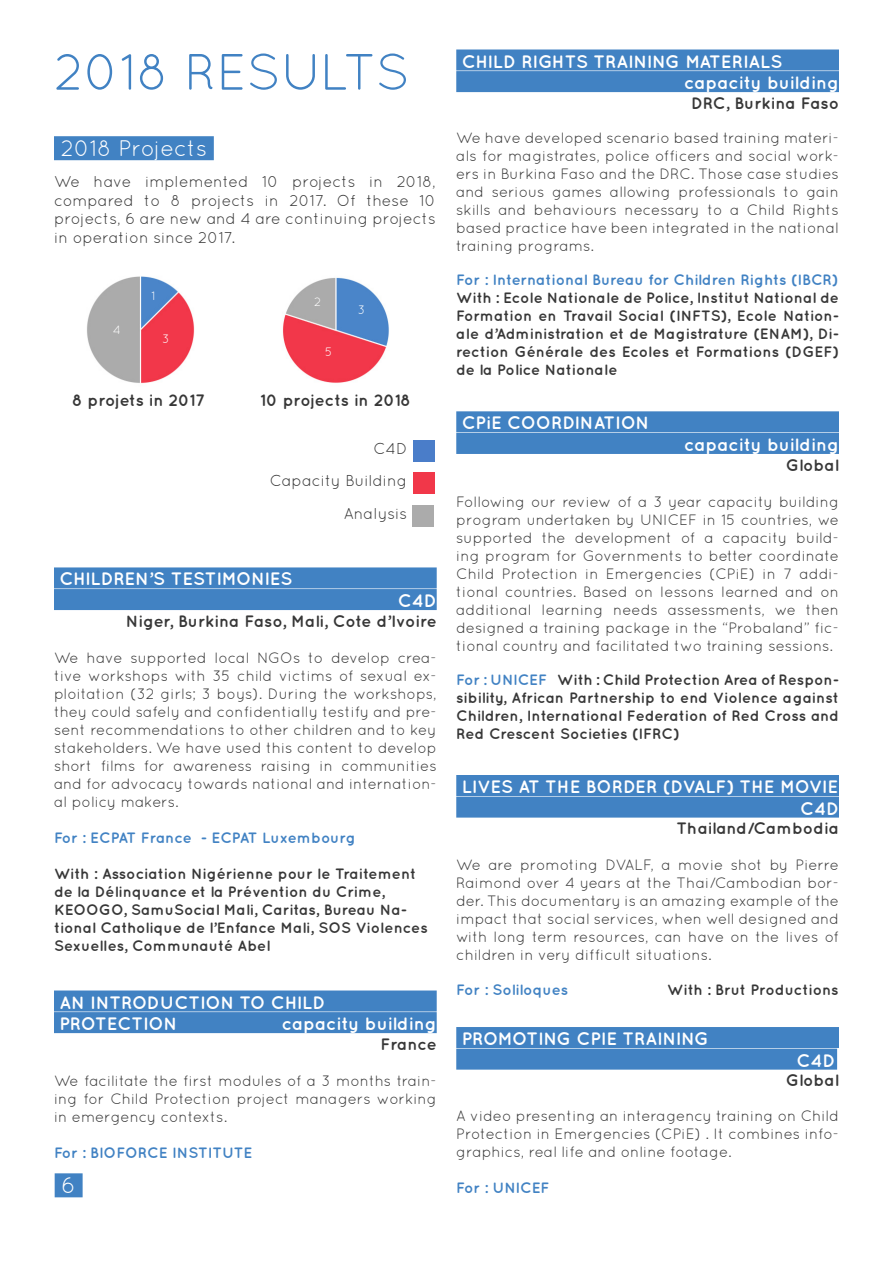
<style>
.page{position:relative;width:893px;height:1263px;background:#fff}
.page>*{position:absolute;margin:0;border:0;box-sizing:border-box;transform-origin:0 0}
.t1{font:51px "Quicksand";color:#4182c3}
.t2{font:22.5px "Quicksand";color:#fff}
.t3{font:700 18px/21.6px "Quicksand";color:#fff}
.t4{font:700 16.5px "Quicksand";color:#373737}
.t5{font:15.75px/18.9px "Quicksand";color:#373737;text-align:justify}
.t6{font:15px/18px "Quicksand";color:#373737;text-align:justify}
.t7{font:700 15px/18px "Quicksand";color:#373737;text-align:justify}
.t8{font:700 15px "Quicksand";color:#4182c3}
.t9{font:12.15px "Quicksand";color:#fff}
.s1{color:#4182c3}
</style>
<div class="page">
<div style="left:55px;top:1173px;width:28px;height:24px;background:#4182c3"></div>
<div style="left:54px;top:136px;width:160px;height:24px;background:#4182c3"></div>
<div style="left:54px;top:567px;width:383px;height:21px;background:#4182c3"></div>
<div style="left:54px;top:589px;width:383px;height:21px;background:#4182c3"></div>
<div style="left:54px;top:990px;width:383px;height:21px;background:#4182c3"></div>
<div style="left:54px;top:1012px;width:383px;height:21px;background:#4182c3"></div>
<div style="left:456px;top:50px;width:383px;height:21px;background:#4182c3"></div>
<div style="left:456px;top:71px;width:383px;height:21px;background:#4182c3"></div>
<div style="left:456px;top:411px;width:383px;height:21px;background:#4182c3"></div>
<div style="left:456px;top:433px;width:383px;height:21px;background:#4182c3"></div>
<div style="left:456px;top:775px;width:383px;height:21px;background:#4182c3"></div>
<div style="left:456px;top:797px;width:383px;height:21px;background:#4182c3"></div>
<div style="left:456px;top:1027px;width:383px;height:21px;background:#4182c3"></div>
<div style="left:456px;top:1049px;width:381px;height:21px;background:#4182c3"></div>
<img style="left:87px;top:276px;width:108px;height:108px">
<img style="left:283px;top:277px;width:106px;height:106px">
<div style="left:413px;top:473px;width:22px;height:21px;background:#f13749"></div>
<div style="left:413px;top:440px;width:22px;height:21px;background:#4a7dc9"></div>
<div style="left:412px;top:505px;width:22px;height:22px;background:#ababab"></div>
<p class="t1" style="left:54px;top:43px;width:357px">2018 RESULTS</p>
<p class="t2" style="left:61px;top:135px;width:148px">2018 Projects</p>
<p class="t5" style="left:54px;top:171px;width:383px">We have implemented 10 projects in 2018, compared to 8 projects in 2017. Of these 10 projects, 6 are new and 4 are continuing projects in operation since 2017.</p>
<p class="t9" style="left:113px;top:323px;width:10px">4</p>
<p class="t9" style="left:152px;top:289px;width:6px">1</p>
<p class="t9" style="left:162px;top:332px;width:9px">3</p>
<p class="t9" style="left:314px;top:295px;width:9px">2</p>
<p class="t9" style="left:325px;top:344px;width:9px">5</p>
<p class="t9" style="left:358px;top:302px;width:9px">3</p>
<p class="t4" style="left:72px;top:391px;width:134px">8 projets in 2017</p>
<p class="t4" style="left:260px;top:391px;width:152px">10 projects in 2018</p>
<p class="t5" style="left:373px;top:439px;width:35px">C4D</p>
<p class="t5" style="left:270px;top:471px;width:139px">Capacity Building</p>
<p class="t3" style="left:59px;top:568px;width:235px">CHILDREN’S TESTIMONIES</p>
<p class="t5" style="left:344px;top:504px;width:65px">Analysis</p>
<p class="t3" style="left:398px;top:589px;width:40px">C4D</p>
<p class="t4" style="left:126px;top:611px;width:312px">Niger, Burkina Faso, Mali, Cote d’Ivoire</p>
<p class="t6" style="left:54px;top:648px;width:384px">We have supported local NGOs to develop crea&shy;tive workshops with 35 child victims of sexual ex&shy;ploitation (32 girls; 3 boys). During the workshops, they could safely and confidentially testify and pre&shy;sent recommendations to other children and to key stakeholders. We have used this content to develop short films for awareness raising in communities and for advocacy towards national and internation&shy;al policy makers.</p>
<p class="t8" style="left:54px;top:829px;width:303px">For : ECPAT France - ECPAT Luxembourg</p>
<p class="t7" style="left:54px;top:864px;width:375px;text-align:left">With : Association Nigérienne pour le Traitement de la Délinquance et la Prévention du Crime, KEOOGO, SamuSocial Mali, Caritas, Bureau Na&shy;tional Catholique de l’Enfance Mali, SOS Violences Sexuelles, Communauté Abel</p>
<p class="t3" style="left:59px;top:991px;width:267px">AN INTRODUCTION TO CHILD<br>PROTECTION</p>
<p class="t3" style="left:282px;top:1012px;width:156px">capacity building</p>
<p class="t4" style="left:380px;top:1034px;width:58px">France</p>
<p class="t6" style="left:54px;top:1071px;width:384px">We facilitate the first modules of a 3 months train&shy;ing for Child Protection project managers working in emergency contexts.</p>
<p class="t8" style="left:54px;top:1144px;width:200px">For : BIOFORCE INSTITUTE</p>
<h2 class="t2" style="left:61px;top:1172px;width:16px">6</h2>
<p class="t3" style="left:684px;top:50px;width:156px;text-indent:-222px">CHILD RIGHTS TRAINING MATERIALS capacity building</p>
<p class="t4" style="left:691px;top:93px;width:149px">DRC, Burkina Faso</p>
<p class="t6" style="left:456px;top:129px;width:384px">We have developed scenario based training materi&shy;als for magistrates, police officers and social work&shy;ers in Burkina Faso and the DRC. Those case studies and serious games allowing professionals to gain skills and behaviours necessary to a Child Rights based practice have been integrated in the national training programs.</p>
<p class="t8" style="left:456px;top:271px;width:384px">For : International Bureau for Children Rights (IBCR)</p>
<p class="t7" style="left:456px;top:289px;width:384px">With : Ecole Nationale de Police, Institut National de Formation en Travail Social (INFTS), Ecole Nation&shy;ale d’Administration et de Magistrature (ENAM), Di&shy;rection Générale des Ecoles et Formations (DGEF) de la Police Nationale</p>
<p class="t3" style="left:462px;top:412px;width:189px">CPiE COORDINATION</p>
<p class="t3" style="left:684px;top:433px;width:156px">capacity building</p>
<p class="t4" style="left:786px;top:455px;width:55px">Global</p>
<p class="t6" style="left:456px;top:492px;width:384px">Following our review of a 3 year capacity building program undertaken by UNICEF in 15 countries, we supported the development of a capacity build&shy;ing program for Governments to better coordinate Child Protection in Emergencies (CPiE) in 7 addi&shy;tional countries. Based on lessons learned and on additional learning needs assessments, we then designed a training package in the “Probaland” fic&shy;tional country and facilitated two training sessions.</p>
<p class="t7" style="left:456px;top:670px;width:384px"><span class="s1">For : UNICEF</span> With : Child Protection Area of Respon&shy;sibility, African Partnership to end Violence against Children, International Federation of Red Cross and Red Crescent Societies (IFRC)</p>
<p class="t3" style="left:462px;top:775px;width:379px;text-align:right">LIVES AT THE BORDER (DVALF) THE MOVIE<br>C4D</p>
<p class="t4" style="left:677px;top:819px;width:164px">Thailand/Cambodia</p>
<p class="t6" style="left:456px;top:856px;width:384px">We are promoting DVALF, a movie shot by Pierre Raimond over 4 years at the Thai/Cambodian bor&shy;der. This documentary is an amazing example of the impact that social services, when well designed and with long term resources, can have on the lives of children in very difficult situations.</p>
<p class="t8" style="left:456px;top:980px;width:113px">For : Soliloques</p>
<p class="t7" style="left:667px;top:980px;width:173px">With : Brut Productions</p>
<p class="t3" style="left:462px;top:1027px;width:249px">PROMOTING CPIE TRAINING</p>
<p class="t3" style="left:796px;top:1049px;width:40px">C4D</p>
<p class="t4" style="left:786px;top:1071px;width:55px">Global</p>
<p class="t6" style="left:456px;top:1106px;width:384px">A video presenting an interagency training on Child Protection in Emergencies (CPiE) . It combines info&shy;graphics, real life and online footage.</p>
<p class="t8" style="left:456px;top:1178px;width:95px">For : UNICEF</p>
</div>
